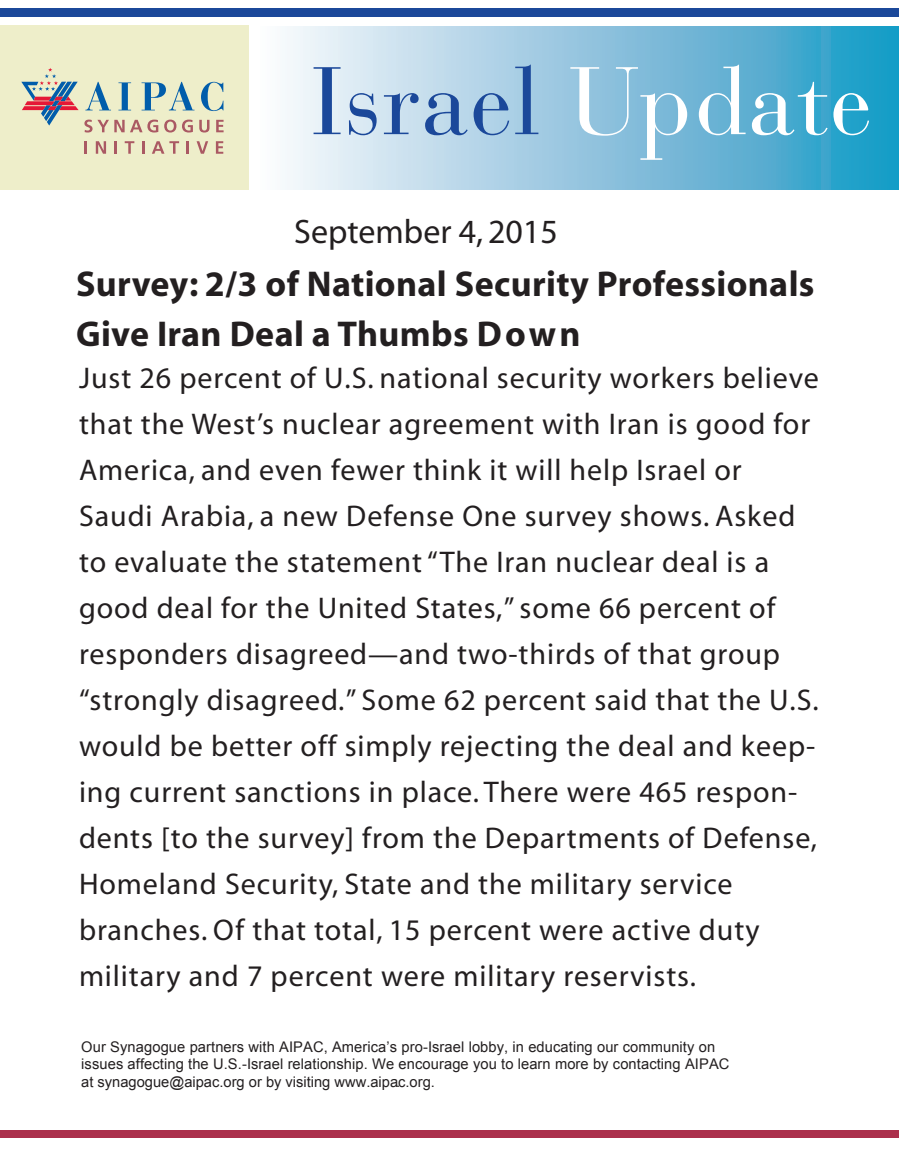
<style>
.page{position:relative;width:900px;height:1150px;background:#fff}
.page>*{position:absolute;margin:0;border:0;box-sizing:border-box;transform-origin:0 0}
.t1{font:95px "Bauer Bodoni";letter-spacing:.015em;color:#1b489a}
.t2{font:700 36px/50px "Myriad";letter-spacing:.01em;color:#231f20}
.t3{font:34px "Myriad";color:#231f20}
.t4{font:30px/46px "Myriad";letter-spacing:.03em;color:#231f20}
.t5{font:14.6px/17.6px "Arial";letter-spacing:.005em;color:#231f20}
.s1{color:#fff}
</style>
<div class="page">
<div style="left:0;top:25px;width:249px;height:164px;background:#eeeeca"></div>
<svg style="left:285px;top:27px;width:614px;height:162px;background:#8cc5de"></svg>
<div style="left:0;top:8px;width:899px;height:8px;background:#1b489a"></div>
<svg style="left:21px;top:68px;width:203px;height:65px"></svg>
<svg style="left:85px;top:141px;width:2px;height:13px"></svg>
<svg style="left:96px;top:141px;width:10px;height:13px"></svg>
<svg style="left:115px;top:141px;width:2px;height:13px"></svg>
<svg style="left:125px;top:141px;width:9px;height:13px"></svg>
<svg style="left:142px;top:141px;width:2px;height:13px"></svg>
<svg style="left:152px;top:141px;width:27px;height:13px"></svg>
<svg style="left:187px;top:141px;width:2px;height:13px"></svg>
<svg style="left:197px;top:141px;width:11px;height:13px"></svg>
<svg style="left:216px;top:141px;width:7px;height:13px"></svg>
<div style="left:0;top:1130px;width:899px;height:8px;background:#ab304c"></div>
<h1 class="t1" style="left:311px;top:45px;width:562px">Israel <span class="s1">Update</span></h1>
<p class="t3" style="left:294px;top:215px;width:265px">September 4, 2015</p>
<p class="t2" style="left:76px;top:260px;width:740px">Survey: 2/3 of National Security Professionals<br>Give Iran Deal a Thumbs Down</p>
<p class="t4" style="left:79px;top:357px;width:741px">Just 26 percent of U.S. national security workers believe that the West’s nuclear agreement with Iran is good for America, and even fewer think it will help Israel or Saudi Arabia, a new Defense One survey shows. Asked to evaluate the statement “The Iran nuclear deal is a good deal for the United States,” some 66 percent of responders disagreed—and two-thirds of that group “strongly disagreed.” Some 62 percent said that the U.S. would be better off simply rejecting the deal and keep&shy;ing current sanctions in place. There were 465 respon&shy;dents [to the survey] from the Departments of Defense, Homeland Security, State and the military service branches. Of that total, 15 percent were active duty military and 7 percent were military reservists.</p>
<p class="t5" style="left:81px;top:1038px;width:650px">Our Synagogue partners with AIPAC, America’s pro-Israel lobby, in educating our community on issues affecting the U.S.-Israel relationship. We encourage you to learn more by contacting AIPAC at synagogue@aipac.org or by visiting www.aipac.org.</p>
<p class="t5" style="left:396px;top:1073px;width:6px">.</p>
</div>
